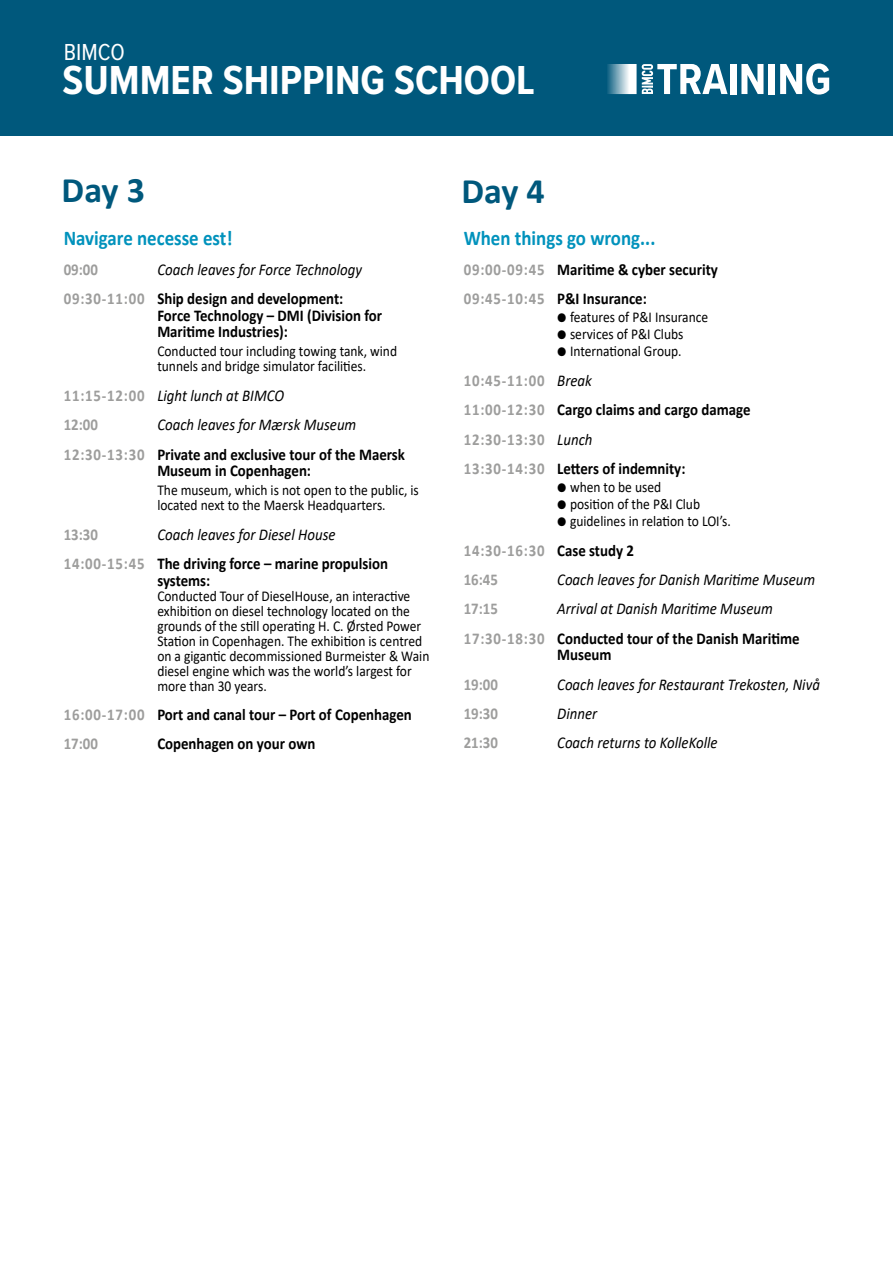
<style>
.page{position:relative;width:893px;height:1263px;background:#fff}
.page>*{position:absolute;margin:0;border:0;box-sizing:border-box;transform-origin:0 0}
.t1{font:700 42px "Proxima Nova Cond";color:#fff}
.t2{font:700 36px "Calibri";letter-spacing:-.01em;color:#00587c}
.t3{font:24px "Proxima Nova Cond";color:#fff}
.t4{font:700 21px "Calibri";color:#0092bc;scale:.9 1}
.t5{font:700 16.5px/29.4px "Calibri";color:#000;scale:.9 1}
.t6{font:italic 16.5px/29.4px "Calibri";color:#000;scale:.9 1}
.t7{font:700 16.5px/29.4px "Calibri";color:#9d9d9c;scale:.9 1}
.t8{font:15px/15px "Calibri";color:#000;scale:.9 1}
.s1{font-weight:700;font-style:normal;color:#9d9d9c}
.s2{font-weight:700;font-style:normal}
.s3{font-weight:400;font-style:italic}
.s4{color:#9d9d9c}
.s5{font-family:"Proxima Nova Cond"}
.s6{font-weight:400;font-style:italic;color:#000}
.s7{color:#000}
</style>
<div class="page">
<div style="left:0;top:0;width:893px;height:136px;background:#00587c"></div>
<div style="left:730px;top:64px;width:6px;height:30px;background:#fff"></div>
<svg style="left:741px;top:64px;width:22px;height:30px"></svg>
<div style="left:769px;top:64px;width:6px;height:30px;background:#fff"></div>
<svg style="left:780px;top:63px;width:49px;height:32px"></svg>
<svg style="left:642px;top:64px;width:86px;height:30px"></svg>
<svg style="left:607px;top:64px;width:30px;height:30px"></svg>
<h3 class="t3" style="left:64px;top:35px;width:63px">BIMCO</h3>
<h1 class="t1" style="left:63px;top:49px;width:474px">SUMMER SHIPPING SCHOOL</h1>
<h2 class="t2" style="left:62px;top:165px;width:85px">Day 3</h2>
<h3 class="t4" style="left:64px;top:224px;width:189px">Navigare necesse est!</h3>
<p class="t7" style="left:64px;top:254px;width:40px">09:00</p>
<p class="t6" style="left:64px;top:254px;width:333px;text-indent:94px">Coach leaves for Force Technology<br><span class="s1">09:30-11:00</span> <span class="s2">Ship design and development:</span></p>
<p class="t5" style="left:157px;top:307px;width:251px;line-height:16.5px">Force Technology – DMI (Division for<br>Maritime Industries):</p>
<p class="t8" style="left:157px;top:344px;width:268px">Conducted tour including towing tank, wind tunnels and bridge simulator facilities.</p>
<p class="t6" style="left:64px;top:380px;width:246px"><span class="s1">11:15-12:00</span> Light lunch at BIMCO<br><span class="s1">12:00</span></p>
<p class="t5" style="left:64px;top:410px;width:381px;text-indent:94px"><span class="s3">Coach leaves for Mærsk Museum<br></span><span class="s4">12:30-13:30</span> Private and exclusive tour of the Maersk</p>
<p class="t5" style="left:157px;top:456px;width:172px">Museum in Copenhagen:</p>
<p class="t8" style="left:157px;top:482px;width:292px">The museum, which is not open to the public, is located next to the Maersk Headquarters.</p>
<p class="t7" style="left:64px;top:519px;width:40px">13:30</p>
<p class="t5" style="left:64px;top:519px;width:362px;text-indent:94px"><span class="s3">Coach leaves for Diesel House<br></span><span class="s4">14:00-15:45</span> The driving force – marine propulsion</p>
<p class="t5" style="left:157px;top:565px;width:60px">systems:</p>
<p class="t8" style="left:157px;top:588px;width:304px">Conducted Tour of DieselHouse, an interactive exhibition on diesel technology located on the grounds of the still operating H. C. Ørsted Power Station in Copenhagen. The exhibition is centred on a gigantic decommissioned Burmeister &amp; Wain diesel engine which was the world’s largest for more than 30 years.</p>
<p class="t5" style="left:64px;top:700px;width:388px"><span class="s4">16:00-17:00</span> Port and canal tour – Port of Copenhagen<br><span class="s4">17:00</span></p>
<p class="t5" style="left:157px;top:729px;width:177px">Copenhagen on your own</p>
<h2 class="t2" style="left:462px;top:165px;width:85px">Day 4</h2>
<h3 class="t4" style="left:464px;top:224px;width:214px">When things go wrong...</h3>
<p class="t5" style="left:464px;top:254px;width:284px"><span class="s4">09:00-09:45</span> Maritime &amp; cyber security<br><span class="s4">09:45-10:45</span> P&amp;I Insurance:</p>
<p class="t8" style="left:557px;top:309px;width:169px"><span class="s5">●</span> features of P&amp;I Insurance</p>
<p class="t8" style="left:557px;top:326px;width:142px"><span class="s5">●</span> services of P&amp;I Clubs</p>
<p class="t8" style="left:557px;top:344px;width:140px"><span class="s5">●</span> International Group.</p>
<p class="t7" style="left:464px;top:365px;width:320px">10:45-11:00 <span class="s6">Break<br></span>11:00-12:30 <span class="s7">Cargo claims and cargo damage<br></span>12:30-13:30 <span class="s6">Lunch<br></span>13:30-14:30 <span class="s7">Letters of indemnity:</span></p>
<p class="t8" style="left:557px;top:479px;width:117px"><span class="s5">●</span> when to be used</p>
<p class="t8" style="left:557px;top:496px;width:160px"><span class="s5">●</span> position of the P&amp;I Club</p>
<p class="t8" style="left:557px;top:513px;width:194px"><span class="s5">●</span> guidelines in relation to LOI’s.</p>
<p class="t7" style="left:464px;top:535px;width:191px">14:30-16:30 <span class="s7">Case study 2<br></span>16:45</p>
<p class="t6" style="left:557px;top:564px;width:288px">Coach leaves for Danish Maritime Museum</p>
<p class="t5" style="left:464px;top:594px;width:375px;text-indent:94px"><span class="s3">Arrival at Danish Maritime Museum<br></span><span class="s4">17:30-18:30</span> Conducted tour of the Danish Maritime</p>
<p class="t5" style="left:557px;top:640px;width:62px">Museum</p>
<p class="t7" style="left:464px;top:669px;width:40px">19:00</p>
<p class="t6" style="left:557px;top:669px;width:293px">Coach leaves for Restaurant Trekosten, Nivå</p>
<p class="t7" style="left:464px;top:699px;width:40px">19:30</p>
<p class="t6" style="left:557px;top:698px;width:46px">Dinner</p>
<p class="t7" style="left:464px;top:728px;width:40px">21:30</p>
<p class="t6" style="left:557px;top:727px;width:180px">Coach returns to KolleKolle</p>
<p class="t7" style="left:464px;top:594px;width:40px">17:15</p>
</div>
